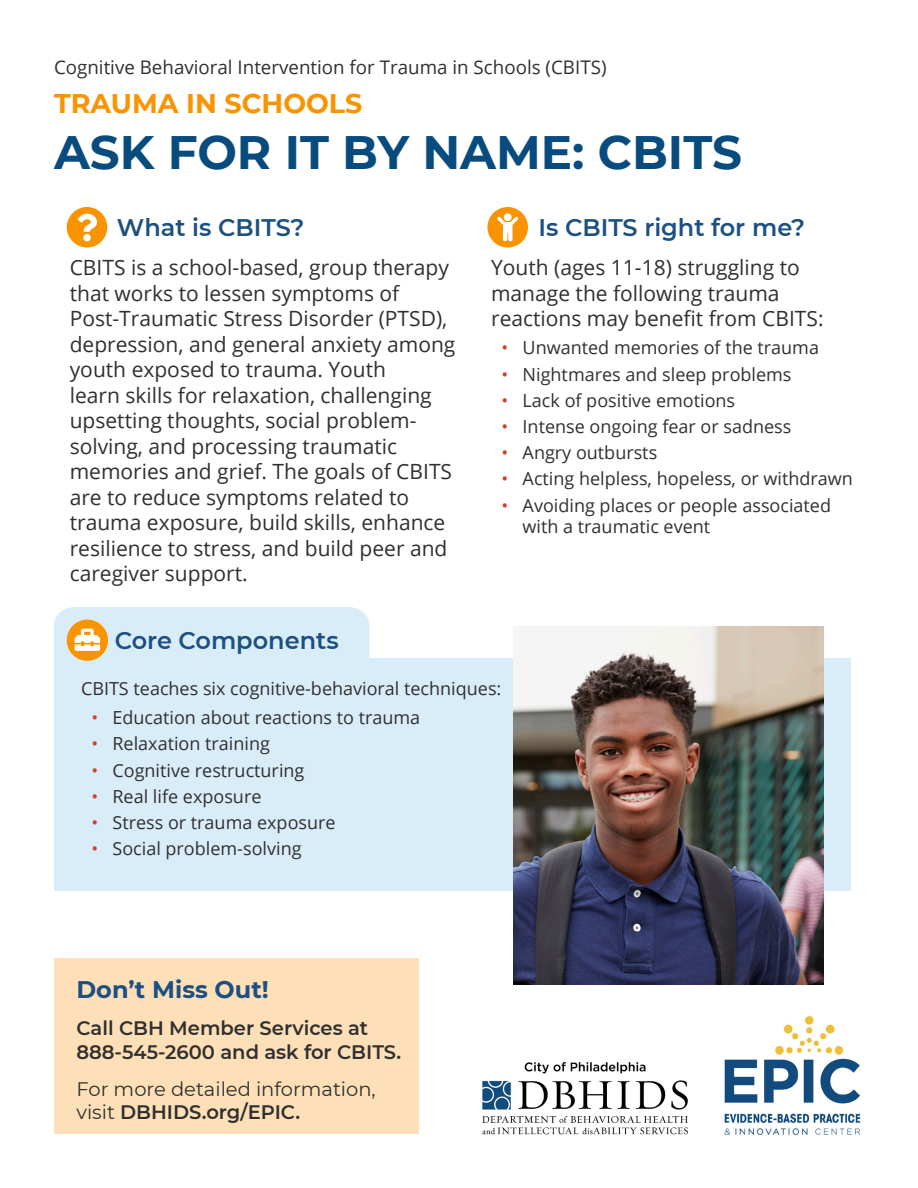
<style>
.page{position:relative;width:918px;height:1188px;background:#fff}
.page>*{position:absolute;margin:0;border:0;box-sizing:border-box;transform-origin:0 0}
.t1{font:700 46.8px "Montserrat";color:#084c7f}
.t2{font:700 27px "Montserrat";color:#f99300}
.t3{font:600 24px "Montserrat";color:#1c5082}
.t4{font:700 24px "Montserrat";color:#1c5082}
.t5{font:21px/25.5px "Open Sans";color:#312f30}
.t6{font:600 19.5px/23.4px "Montserrat";color:#312f30}
.t7{font:19.5px/23.4px "Montserrat";color:#312f30}
.t8{font:18.75px "Open Sans";color:#312f30}
.t9{font:18px/21.6px "Open Sans";color:#312f30}
.s1{color:#cc422c}
.s2{font-weight:600}
</style>
<div class="page">
<svg style="left:67px;top:207px;width:40px;height:41px"></svg>
<div style="left:487px;top:207px;width:41px;height:41px;background:#f99300;border-radius:50%"></div>
<svg style="left:497px;top:213px;width:21px;height:28px"></svg>
<div style="left:54px;top:658px;width:796px;height:233px;background:#d9edf9"></div>
<img style="left:513px;top:626px;width:311px;height:359px">
<svg style="left:54px;top:607px;width:315px;height:54px;background:#dce8eb"></svg>
<div style="left:54px;top:958px;width:364px;height:176px;background:#fde0b7"></div>
<img style="left:724px;top:1016px;width:137px;height:119px">
<img style="left:483px;top:1061px;width:205px;height:74px">
<p class="t8" style="left:54px;top:54px;width:554px">Cognitive Behavioral Intervention for Trauma in Schools (CBITS)</p>
<p class="t2" style="left:54px;top:84px;width:310px">TRAUMA IN SCHOOLS</p>
<p class="t1" style="left:54px;top:119px;width:689px">ASK FOR IT BY NAME: CBITS</p>
<p class="t3" style="left:117px;top:211px;width:189px">What is CBITS?</p>
<p class="t5" style="left:70px;top:254px;width:387px">CBITS is a school-based, group therapy that works to lessen symptoms of Post-Traumatic Stress Disorder (PTSD), depression, and general anxiety among youth exposed to trauma. Youth<br>learn skills for relaxation, challenging upsetting thoughts, social problem&shy;solving, and processing traumatic memories and grief. The goals of CBITS are to reduce symptoms related to trauma exposure, build skills, enhance resilience to stress, and build peer and caregiver support.</p>
<p class="t3" style="left:115px;top:624px;width:225px">Core Components</p>
<p class="t3" style="left:538px;top:211px;width:268px">Is CBITS right for me?</p>
<p class="t5" style="left:491px;top:254px;width:334px">Youth (ages 11-18) struggling to manage the following trauma reactions may benefit from CBITS:</p>
<p class="t9" style="left:502px;top:337px;width:319px"><span class="s1">•</span> Unwanted memories of the trauma</p>
<p class="t9" style="left:502px;top:363px;width:291px"><span class="s1">•</span> Nightmares and sleep problems</p>
<p class="t9" style="left:502px;top:389px;width:235px"><span class="s1">•</span> Lack of positive emotions</p>
<p class="t9" style="left:502px;top:415px;width:291px"><span class="s1">•</span> Intense ongoing fear or sadness</p>
<p class="t9" style="left:502px;top:441px;width:157px"><span class="s1">•</span> Angry outbursts</p>
<p class="t9" style="left:502px;top:468px;width:353px"><span class="s1">•</span> Acting helpless, hopeless, or withdrawn</p>
<p class="t9" style="left:523px;top:494px;width:310px;text-indent:-21px"><span class="s1">•</span> Avoiding places or people associated with a traumatic event</p>
<p class="t9" style="left:81px;top:677px;width:422px">CBITS teaches six cognitive-behavioral techniques:</p>
<p class="t9" style="left:92px;top:706px;width:330px"><span class="s1">•</span> Education about reactions to trauma</p>
<p class="t9" style="left:92px;top:733px;width:180px"><span class="s1">•</span> Relaxation training</p>
<p class="t9" style="left:92px;top:759px;width:214px"><span class="s1">•</span> Cognitive restructuring</p>
<p class="t9" style="left:92px;top:785px;width:171px"><span class="s1">•</span> Real life exposure</p>
<p class="t9" style="left:92px;top:811px;width:246px"><span class="s1">•</span> Stress or trauma exposure</p>
<p class="t9" style="left:92px;top:837px;width:212px"><span class="s1">•</span> Social problem-solving</p>
<p class="t4" style="left:76px;top:973px;width:194px">Don’t Miss Out!</p>
<p class="t6" style="left:76px;top:1016px;width:326px">Call CBH Member Services at<br>888-545-2600 and ask for CBITS.</p>
<p class="t7" style="left:76px;top:1076px;width:301px">For more detailed information, visit <span class="s2">DBHIDS.org/EPIC.</span></p>
</div>
